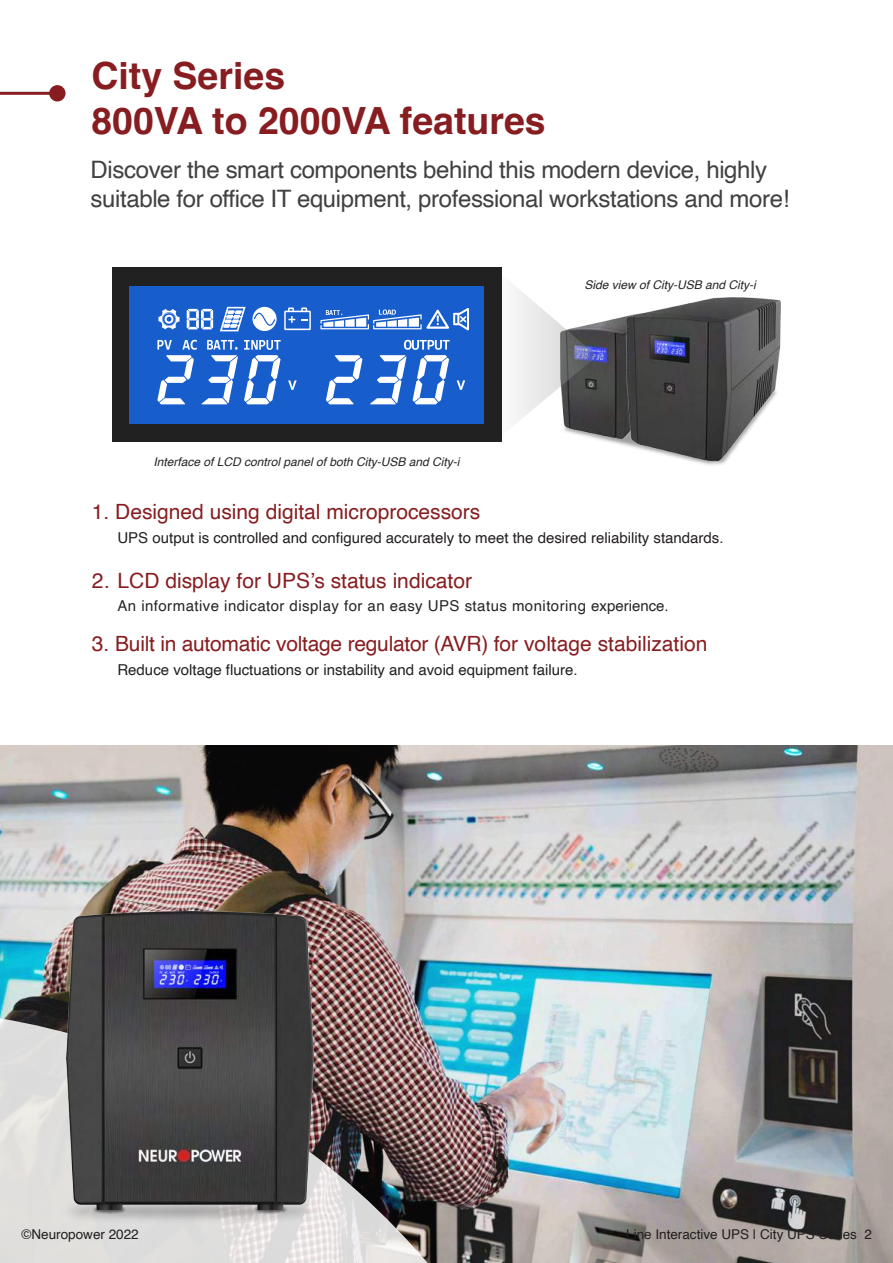
<style>
.page{position:relative;width:893px;height:1263px;background:#fff}
.page>*{position:absolute;margin:0;border:0;box-sizing:border-box;transform-origin:0 0}
.t1{font:700 37.5px/45px "Helvetica";color:#871d20}
.t2{font:24px/28.8px "Helvetica";letter-spacing:-.015em;color:#414042}
.t3{font:21px "Helvetica";color:#871d20}
.t4{font:15px "Helvetica";color:#231f20}
.t5{font:15px "Helvetica";letter-spacing:.03em;color:#272425}
.t6{font:13.5px "Helvetica";color:#231f20}
.t7{font:italic 12px "Helvetica";color:#272425}
</style>
<div class="page">
<img style="left:0;top:746px;width:893px;height:517px">
<img style="left:0;top:1018px;width:428px;height:245px">
<img style="left:14px;top:1152px;width:352px;height:111px">
<img style="left:41px;top:1153px;width:138px;height:110px">
<img style="left:201px;top:1153px;width:138px;height:110px">
<img style="left:66px;top:911px;width:248px;height:298px">
<svg style="left:0;top:85px;width:66px;height:16px"></svg>
<img style="left:597px;top:439px;width:130px;height:26px">
<img style="left:597px;top:316px;width:30px;height:123px">
<img style="left:627px;top:298px;width:154px;height:162px">
<svg style="left:515px;top:287px;width:82px;height:152px"></svg>
<div style="left:112px;top:267px;width:390px;height:175px;background:#212121"></div>
<div style="left:130px;top:286px;width:354px;height:137px;background:#175dcc"></div>
<svg style="left:288px;top:380px;width:9px;height:10px"></svg>
<svg style="left:326px;top:355px;width:36px;height:49px"></svg>
<svg style="left:457px;top:380px;width:8px;height:10px"></svg>
<svg style="left:157px;top:340px;width:81px;height:64px"></svg>
<svg style="left:244px;top:340px;width:37px;height:64px"></svg>
<svg style="left:370px;top:340px;width:80px;height:64px"></svg>
<svg style="left:187px;top:309px;width:26px;height:20px"></svg>
<svg style="left:284px;top:307px;width:27px;height:23px"></svg>
<svg style="left:158px;top:309px;width:22px;height:20px"></svg>
<svg style="left:220px;top:307px;width:26px;height:24px"></svg>
<svg style="left:252px;top:307px;width:25px;height:24px"></svg>
<svg style="left:320px;top:308px;width:149px;height:22px"></svg>
<h1 class="t1" style="left:91px;top:58px;width:456px">City Series<br>800VA to 2000VA features</h1>
<h2 class="t2" style="left:91px;top:156px;width:700px">Discover the smart components behind this modern device, highly suitable for office IT equipment, professional workstations and more!</h2>
<p class="t7" style="left:153px;top:452px;width:308px">Interface of LCD control panel of both City-USB and City-i</p>
<p class="t7" style="left:584px;top:275px;width:173px">Side view of City-USB and City-i</p>
<h3 class="t3" style="left:92px;top:496px;width:390px">1. Designed using digital microprocessors</h3>
<p class="t4" style="left:117px;top:526px;width:608px">UPS output is controlled and configured accurately to meet the desired reliability standards.</p>
<h3 class="t3" style="left:92px;top:564px;width:382px">2. LCD display for UPS’s status indicator</h3>
<p class="t5" style="left:117px;top:595px;width:553px">An informative indicator display for an easy UPS status monitoring experience.</p>
<h3 class="t3" style="left:92px;top:628px;width:617px">3. Built in automatic voltage regulator (AVR) for voltage stabilization</h3>
<p class="t4" style="left:117px;top:658px;width:462px">Reduce voltage fluctuations or instability and avoid equipment failure.</p>
<p class="t6" style="left:22px;top:1224px;width:119px">©Neuropower 2022</p>
<p class="t6" style="left:626px;top:1224px;width:247px">Line Interactive UPS | City UPS Series 2</p>
</div>
